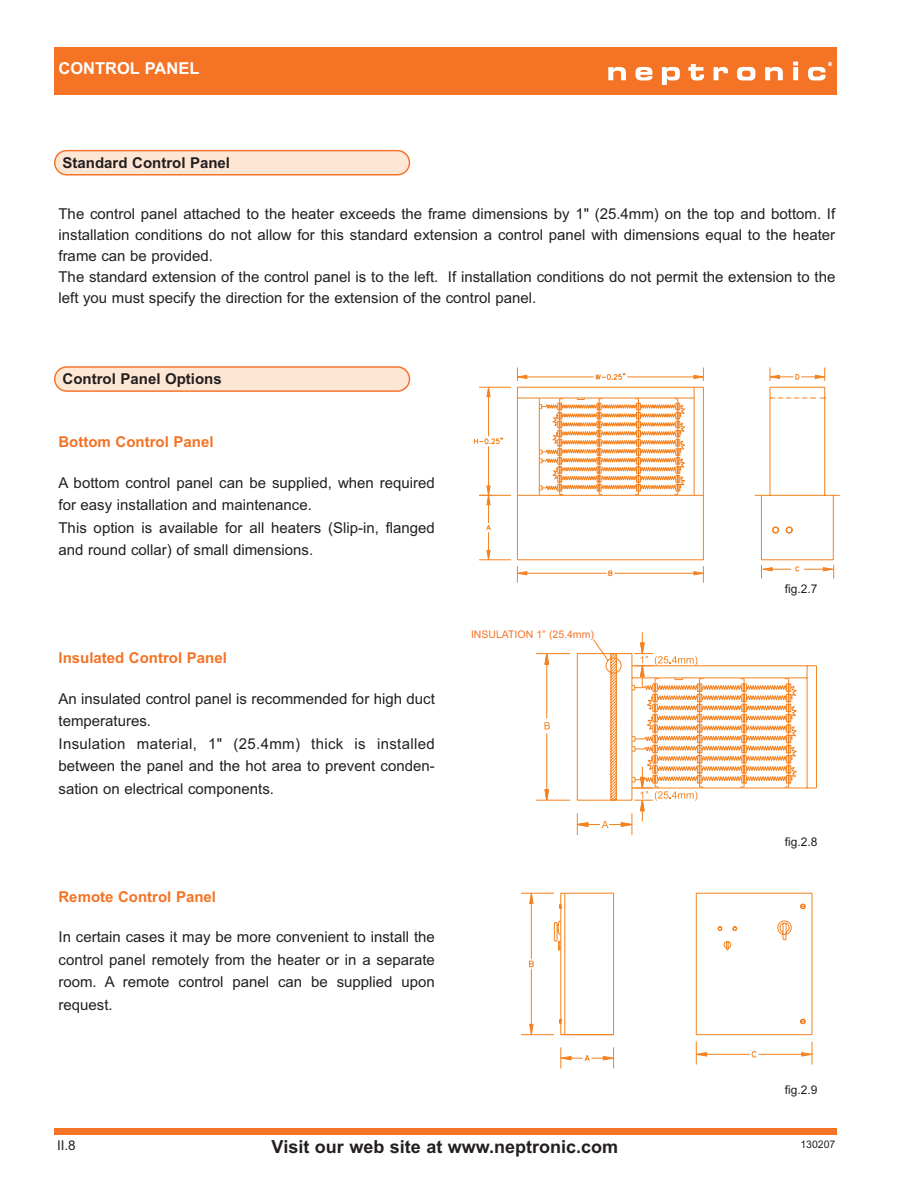
<style>
.page{position:relative;width:918px;height:1188px;background:#fff}
.page>*{position:absolute;margin:0;border:0;box-sizing:border-box;transform-origin:0 0}
.t1{font:700 18px "Arial";color:#231f20}
.t2{font:700 16.5px "Arial";color:#fff}
.t3{font:15px/22.5px "Arial";color:#231f20}
.t4{font:700 15px "Arial";color:#f47325}
.t5{font:700 15px "Arial";color:#231f20}
.t6{font:13.5px "Arial";color:#231f20}
.t7{font:12px "Arial";color:#231f20}
.t8{font:10.5px "Arial";color:#f47325}
.t9{font:10.5px "Arial";color:#231f20}
</style>
<div class="page">
<div style="left:54px;top:1128px;width:783px;height:6px;background:#f47325"></div>
<div style="left:54px;top:48px;width:783px;height:47px;background:#f47325"></div>
<svg style="left:608px;top:67px;width:18px;height:13px"></svg>
<svg style="left:635px;top:67px;width:17px;height:13px"></svg>
<svg style="left:662px;top:67px;width:18px;height:18px"></svg>
<svg style="left:688px;top:64px;width:16px;height:16px"></svg>
<svg style="left:714px;top:67px;width:14px;height:13px"></svg>
<svg style="left:737px;top:67px;width:18px;height:13px"></svg>
<svg style="left:765px;top:67px;width:18px;height:13px"></svg>
<svg style="left:793px;top:62px;width:5px;height:18px"></svg>
<svg style="left:808px;top:62px;width:24px;height:18px"></svg>
<svg style="left:54px;top:150px;width:356px;height:26px;background:#fcd9c1"></svg>
<svg style="left:474px;top:368px;width:362px;height:215px"></svg>
<svg style="left:536px;top:632px;width:281px;height:203px"></svg>
<hr style="left:521px;top:1034px;width:33px;height:1px;background:#f58220">
<hr style="left:521px;top:893px;width:33px;height:1px;background:#f58220">
<svg style="left:529px;top:893px;width:284px;height:176px"></svg>
<svg style="left:54px;top:366px;width:356px;height:26px;background:#fcd9c1"></svg>
<p class="t2" style="left:58px;top:58px;width:143px">CONTROL PANEL</p>
<p class="t5" style="left:63px;top:154px;width:169px">Standard Control Panel</p>
<p class="t3" style="left:58px;top:204px;width:778px;line-height:21px">The control panel attached to the heater exceeds the frame dimensions by 1" (25.4mm) on the top and bottom. If installation conditions do not allow for this standard extension a control panel with dimensions equal to the heater frame can be provided.<br>The standard extension of the control panel is to the left. If installation conditions do not permit the extension to the left you must specify the direction for the extension of the control panel.</p>
<p class="t5" style="left:63px;top:370px;width:161px">Control Panel Options</p>
<p class="t4" style="left:58px;top:433px;width:157px">Bottom Control Panel</p>
<p class="t3" style="left:58px;top:471px;width:378px">A bottom control panel can be supplied, when required for easy installation and maintenance.<br>This option is available for all heaters (Slip-in, flanged and round collar) of small dimensions.</p>
<p class="t4" style="left:58px;top:649px;width:170px">Insulated Control Panel</p>
<p class="t3" style="left:58px;top:687px;width:378px">An insulated control panel is recommended for high duct temperatures.<br>Insulation material, 1" (25.4mm) thick is installed between the panel and the hot area to prevent conden&shy;sation on electrical components.</p>
<p class="t8" style="left:471px;top:628px;width:124px">INSULATION 1” (25.4mm)</p>
<p class="t4" style="left:58px;top:888px;width:159px">Remote Control Panel</p>
<p class="t3" style="left:58px;top:926px;width:378px;text-align:justify">In certain cases it may be more convenient to install the control panel remotely from the heater or in a separate room. A remote control panel can be supplied upon request.</p>
<p class="t7" style="left:785px;top:582px;width:34px">fig.2.7</p>
<p class="t7" style="left:785px;top:835px;width:34px">fig.2.8</p>
<p class="t7" style="left:785px;top:1083px;width:34px">fig.2.9</p>
<p class="t6" style="left:57px;top:1137px;width:20px">II.8</p>
<p class="t1" style="left:272px;top:1136px;width:348px">Visit our web site at www.neptronic.com</p>
<p class="t9" style="left:800px;top:1138px;width:37px">130207</p>
</div>
